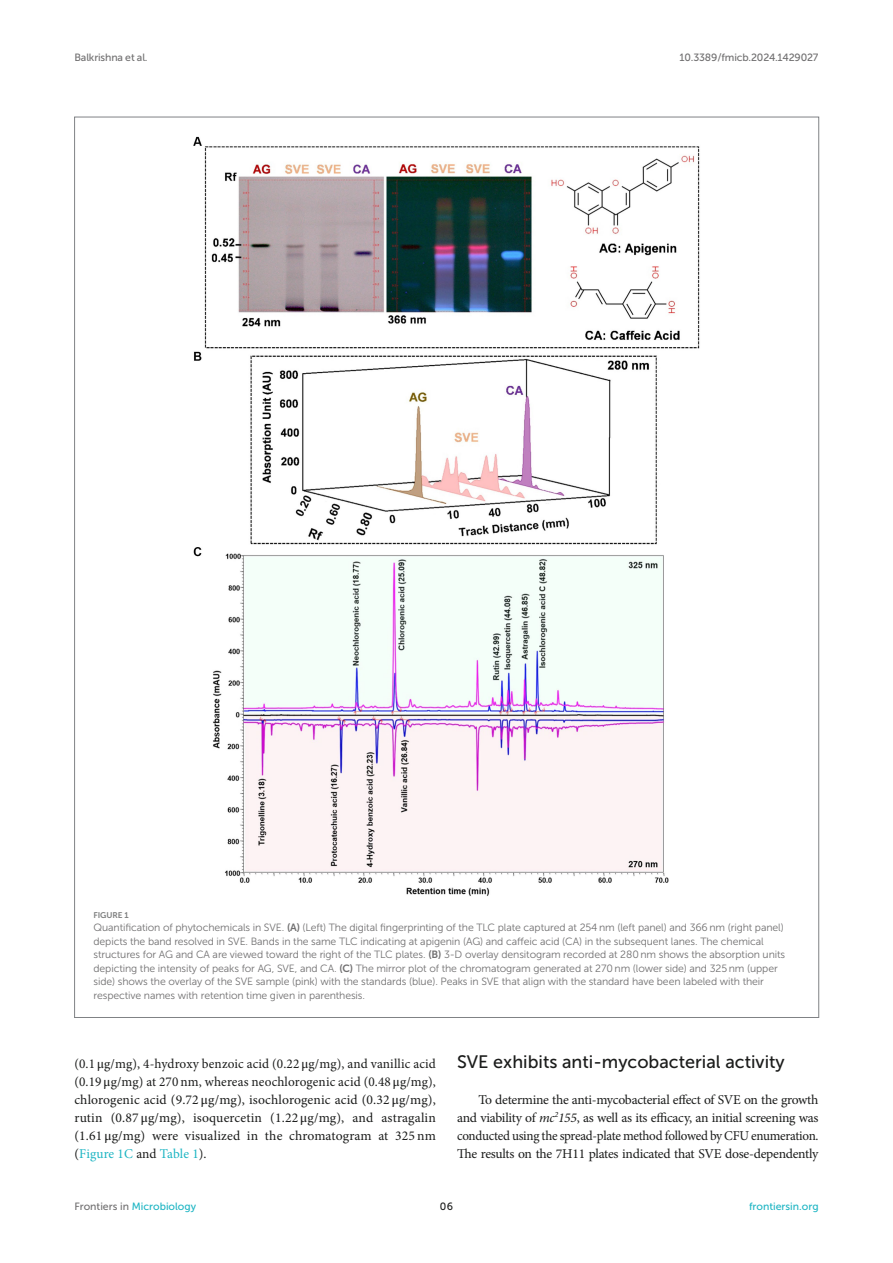
<style>
.page{position:relative;width:893px;height:1263px;background:#fff}
.page>*{position:absolute;margin:0;border:0;box-sizing:border-box;transform-origin:0 0}
.HEAD_2{font:18px "Museo Sans 500";color:#1b1c1b}
.TEXT_FLUSH{font:13.5px/18px "Minion Pro";letter-spacing:-.01em;color:#1b1c1b;text-align:justify}
.FIG_LEG{font:10.5px/13.5px "Museo Sans 300";letter-spacing:-.01em;color:#706f70}
.t1{font:10.5px "Museo Sans 500";letter-spacing:-.015em;color:#706f70}
.t2{font:10.5px "Museo Sans 500";color:#1db5c3}
.t3{font:10.5px "Museo Sans 500";color:#1b1c1b}
.FIG_HD{font:8.25px "Museo Sans 700";letter-spacing:-.01em;color:#7e7f7f}
.s1{font-family:"Museo Sans 700"}
.s2{font-family:"STIX General"}
.s3{color:#1db5c3}
.s4{font-style:italic}
.s5{color:#706f70}
</style>
<div class="page">
<img style="left:193px;top:136px;width:507px;height:760px">
<p class="t1" style="left:74px;top:51px;width:75px">Balkrishna et al.</p>
<p class="t1" style="left:680px;top:51px;width:140px">10.3389/fmicb.2024.1429027</p>
<p class="FIG_HD" style="left:94px;top:910px;width:37px">FIGURE 1</p>
<p class="FIG_LEG" style="left:94px;top:921px;width:693px">Quantification of phytochemicals in SVE. <span class="s1">(A)</span> (Left) The digital fingerprinting of the TLC plate captured at 254 nm (left panel) and 366 nm (right panel) depicts the band resolved in SVE. Bands in the same TLC indicating at apigenin (AG) and caffeic acid (CA) in the subsequent lanes. The chemical structures for AG and CA are viewed toward the right of the TLC plates. <span class="s1">(B)</span> 3-D overlay densitogram recorded at 280 nm shows the absorption units depicting the intensity of peaks for AG, SVE, and CA. <span class="s1">(C)</span> The mirror plot of the chromatogram generated at 270 nm (lower side) and 325 nm (upper side) shows the overlay of the SVE sample (pink) with the standards (blue). Peaks in SVE that align with the standard have been labeled with their respective names with retention time given in parenthesis.</p>
<p class="TEXT_FLUSH" style="left:74px;top:1055px;width:363px">(0.1 <span class="s2">μ</span>g/mg), 4-hydroxy benzoic acid (0.22 <span class="s2">μ</span>g/mg), and vanillic acid (0.19 <span class="s2">μ</span>g/mg) at 270 nm, whereas neochlorogenic acid (0.48 <span class="s2">μ</span>g/mg), chlorogenic acid (9.72 <span class="s2">μ</span>g/mg), isochlorogenic acid (0.32 <span class="s2">μ</span>g/mg), rutin (0.87 <span class="s2">μ</span>g/mg), isoquercetin (1.22 <span class="s2">μ</span>g/mg), and astragalin (1.61 <span class="s2">μ</span>g/mg) were visualized in the chromatogram at 325 nm (<span class="s3">Figure 1C</span> and <span class="s3">Table 1</span>).</p>
<p class="HEAD_2" style="left:457px;top:1052px;width:329px">SVE exhibits anti-mycobacterial activity</p>
<p class="TEXT_FLUSH" style="left:457px;top:1091px;width:363px;text-indent:21px">To determine the anti-mycobacterial effect of SVE on the growth and viability of <span class="s4">mc</span><sup>2</sup><span class="s4">155</span>, as well as its efficacy, an initial screening was conducted using the spread-plate method followed by CFU enumeration.<br>The results on the 7H11 plates indicated that SVE dose-dependently</p>
<p class="t2" style="left:74px;top:1200px;width:123px"><span class="s5">Frontiers in</span> Microbiology</p>
<p class="t3" style="left:440px;top:1200px;width:15px">06</p>
<p class="t2" style="left:749px;top:1200px;width:71px">frontiersin.org</p>
</div>
